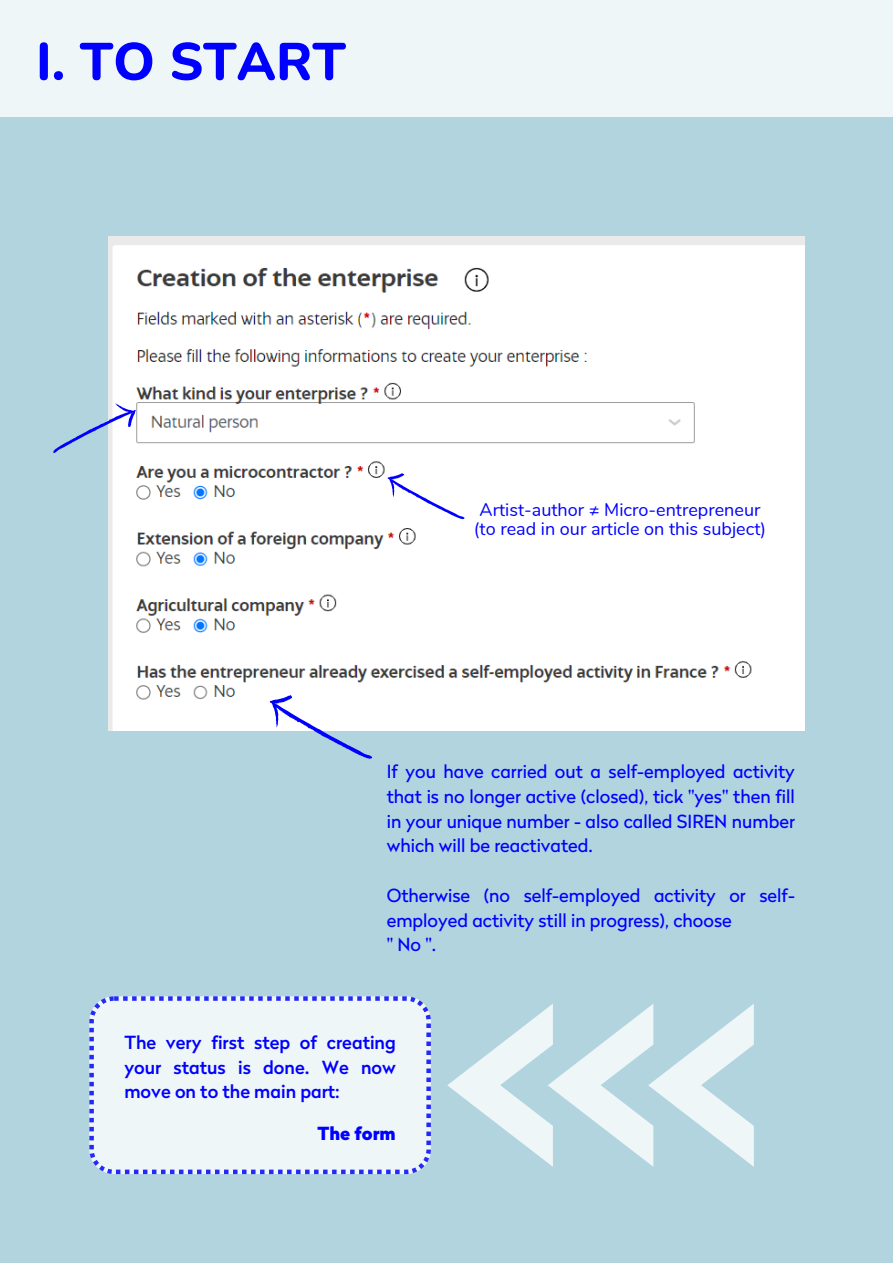
<style>
.page{position:relative;width:893px;height:1264px;background:#fff}
.page>*{position:absolute;margin:0;border:0;box-sizing:border-box;transform-origin:0 0}
.t1{font:800 52.5px "Nunito";color:#00f}
.t2{font:18px/24.8px "Radikal";color:#00f;text-align:justify}
.t3{font:500 18px/24.6px "Radikal";color:#00f;text-align:justify}
.t4{font:18px "Nunito";color:#00f}
.t5{font:900 18px "Radikal";color:#00f}
</style>
<div class="page">
<div style="left:0;top:0;width:892px;height:1263px;background:#b1d4df"></div>
<div style="left:89px;top:996px;width:341px;height:178px;background:#eff6f8"></div>
<svg style="left:447px;top:1004px;width:306px;height:162px"></svg>
<div style="left:0;top:0;width:892px;height:117px;background:#eff6f8"></div>
<img style="left:109px;top:237px;width:695px;height:493px">
<svg style="left:261px;top:687px;width:113px;height:72px"></svg>
<svg style="left:382px;top:468px;width:84px;height:62px;background:#efeffe"></svg>
<svg style="left:53px;top:396px;width:88px;height:59px"></svg>
<p class="t1" style="left:36px;top:27px;width:311px">I. TO START</p>
<p class="t4" style="left:479px;top:498px;width:282px">Artist-author ≠ Micro-entrepreneur</p>
<p class="t4" style="left:474px;top:517px;width:294px">(to read in our article on this subject)</p>
<h1 class="t2" style="left:386px;top:759px;width:409px">If you have carried out a self-employed activity that is no longer active (closed), tick "yes" then fill in your unique number - also called SIREN number which will be reactivated.</h1>
<p class="t2" style="left:386px;top:882px;width:409px">Otherwise (no self-employed activity or self&shy;employed activity still in progress), choose</p>
<p class="t2" style="left:386px;top:932px;width:51px">" No ".</p>
<p class="t3" style="left:124px;top:1030px;width:273px">The very first step of creating your status is done. We now move on to the main part:</p>
<p class="t5" style="left:317px;top:1122px;width:80px">The form</p>
</div>
